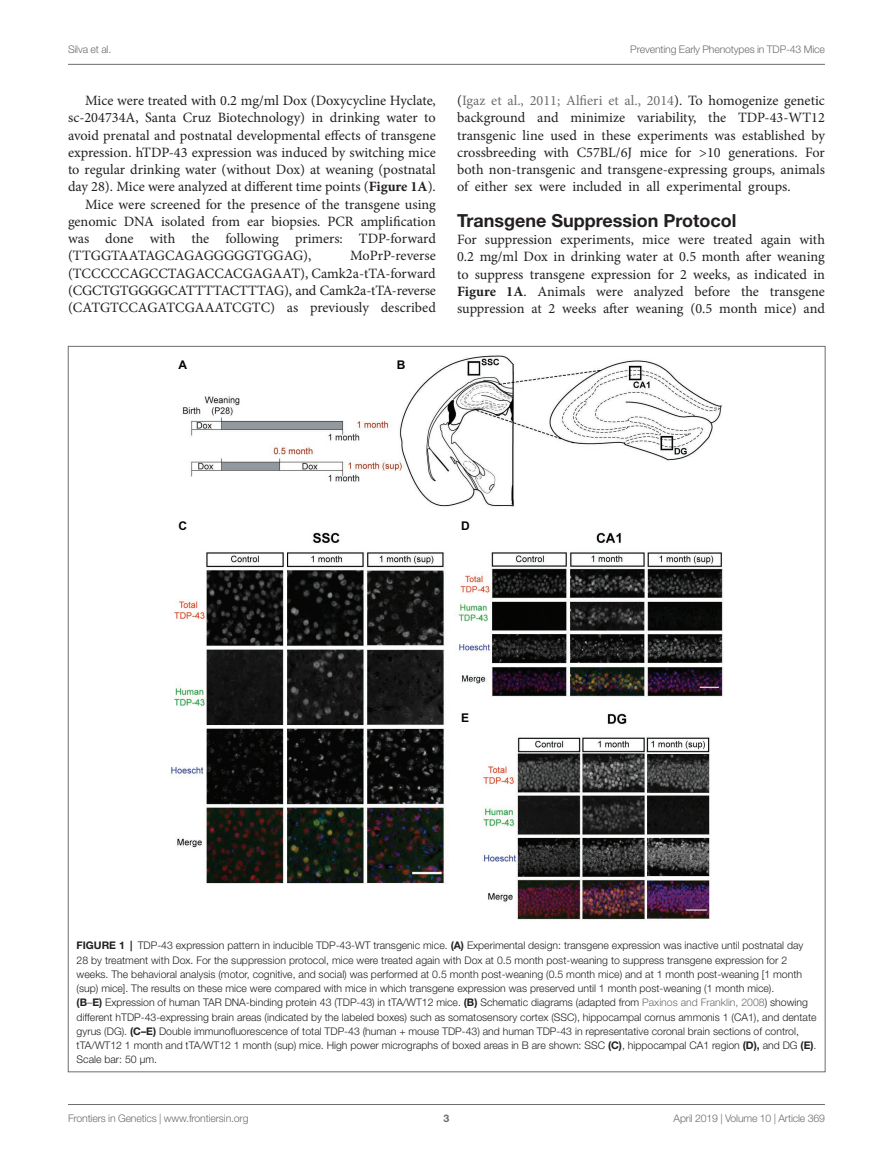
<style>
.page{position:relative;width:893px;height:1170px;background:#fff}
.page>*{position:absolute;margin:0;border:0;box-sizing:border-box;transform-origin:0 0}
.HEAD_2{font:700 18px "Helvetica Neue LT Std";color:#231f20}
.TEXT{font:14.25px/17.2px "Minion Pro";color:#231f20;text-align:justify}
.TEXT_FLUSH{font:14.25px/17.2px "Minion Pro";letter-spacing:-.005em;color:#231f20;text-align:justify}
.t1{font:700 12px "Arial";color:#040503}
.FIG_LEG{font:300 10.5px/14.2px "Helvetica Neue LT Std";color:#231f20}
.RF_R{font:300 10.5px "Helvetica Neue LT Std";letter-spacing:-.015em;color:#6c6d70}
.RF_R-2{font:700 10.5px "Helvetica Neue LT Std";color:#6c6d70}
.s1{font-weight:700}
.s2{color:#6c6d70}
</style>
<div class="page">
<hr style="left:68px;top:64px;width:757px;height:1px;background:#6c6d70">
<hr style="left:68px;top:1104px;width:757px;height:1px;background:#6c6d70">
<img style="left:170px;top:355px;width:553px;height:565px">
<p class="RF_R" style="left:68px;top:42px;width:45px">Silva et al.</p>
<p class="RF_R" style="left:630px;top:42px;width:196px">Preventing Early Phenotypes in TDP-43 Mice</p>
<p class="TEXT" style="left:68px;top:92px;width:369px;text-indent:17px">Mice were treated with 0.2 mg/ml Dox (Doxycycline Hyclate, sc-204734A, Santa Cruz Biotechnology) in drinking water to avoid prenatal and postnatal developmental effects of transgene expression. hTDP-43 expression was induced by switching mice to regular drinking water (without Dox) at weaning (postnatal day 28). Mice were analyzed at different time points (<span class="s1">Figure 1A</span>).</p>
<p class="TEXT" style="left:68px;top:195px;width:369px;text-indent:17px">Mice were screened for the presence of the transgene using genomic DNA isolated from ear biopsies. PCR amplification was done with the following primers: TDP-forward (TTGGTAATAGCAGAGGGGGTGGAG),</p>
<p class="TEXT" style="left:68px;top:247px;width:369px;text-indent:282px">MoPrP-reverse (TCCCCCAGCCTAGACCACGAGAAT), Camk2a-tTA-forward (CGCTGTGGGGCATTTTACTTTAG), and Camk2a-tTA-reverse (CATGTCCAGATCGAAATCGTC) as previously described</p>
<p class="t1" style="left:178px;top:357px;width:10px">A</p>
<p class="t1" style="left:397px;top:357px;width:10px">B</p>
<p class="TEXT" style="left:457px;top:92px;width:369px">(<span class="s2">Igaz et al., 2011; Alfieri et al., 2014</span>). To homogenize genetic background and minimize variability, the TDP-43-WT12 transgenic line used in these experiments was established by crossbreeding with C57BL/6J mice for &gt;10 generations. For both non-transgenic and transgene-expressing groups, animals of either sex were included in all experimental groups.</p>
<p class="HEAD_2" style="left:457px;top:209px;width:281px">Transgene Suppression Protocol</p>
<p class="TEXT_FLUSH" style="left:457px;top:231px;width:369px">For suppression experiments, mice were treated again with 0.2 mg/ml Dox in drinking water at 0.5 month after weaning to suppress transgene expression for 2 weeks, as indicated in <span class="s1">Figure 1A</span>. Animals were analyzed before the transgene suppression at 2 weeks after weaning (0.5 month mice) and</p>
<p class="t1" style="left:178px;top:517px;width:10px">C</p>
<p class="t1" style="left:461px;top:517px;width:10px">D</p>
<p class="t1" style="left:461px;top:709px;width:10px">E</p>
<p class="FIG_LEG" style="left:77px;top:938px;width:741px"><span class="s1">FIGURE 1 |</span> TDP-43 expression pattern in inducible TDP-43-WT transgenic mice. <span class="s1">(A)</span> Experimental design: transgene expression was inactive until postnatal day 28 by treatment with Dox. For the suppression protocol, mice were treated again with Dox at 0.5 month post-weaning to suppress transgene expression for 2 weeks. The behavioral analysis (motor, cognitive, and social) was performed at 0.5 month post-weaning (0.5 month mice) and at 1 month post-weaning [1 month (sup) mice]. The results on these mice were compared with mice in which transgene expression was preserved until 1 month post-weaning (1 month mice).<br><span class="s1">(B</span>–<span class="s1">E)</span> Expression of human TAR DNA-binding protein 43 (TDP-43) in tTA/WT12 mice. <span class="s1">(B)</span> Schematic diagrams (adapted from <span class="s2">Paxinos and Franklin, 2008</span>) showing different hTDP-43-expressing brain areas (indicated by the labeled boxes) such as somatosensory cortex (SSC), hippocampal cornus ammonis 1 (CA1), and dentate gyrus (DG). <span class="s1">(C–E)</span> Double immunofluorescence of total TDP-43 (human + mouse TDP-43) and human TDP-43 in representative coronal brain sections of control, tTA/WT12 1 month and tTA/WT12 1 month (sup) mice. High power micrographs of boxed areas in B are shown: SSC <span class="s1">(C)</span>, hippocampal CA1 region <span class="s1">(D),</span> and DG <span class="s1">(E)</span>.<br>Scale bar: 50 μm.</p>
<p class="RF_R" style="left:68px;top:1111px;width:182px">Frontiers in Genetics | www.frontiersin.org</p>
<p class="RF_R-2" style="left:444px;top:1111px;width:7px">3</p>
<p class="RF_R" style="left:673px;top:1111px;width:153px">April 2019 | Volume 10 | Article 369</p>
</div>
